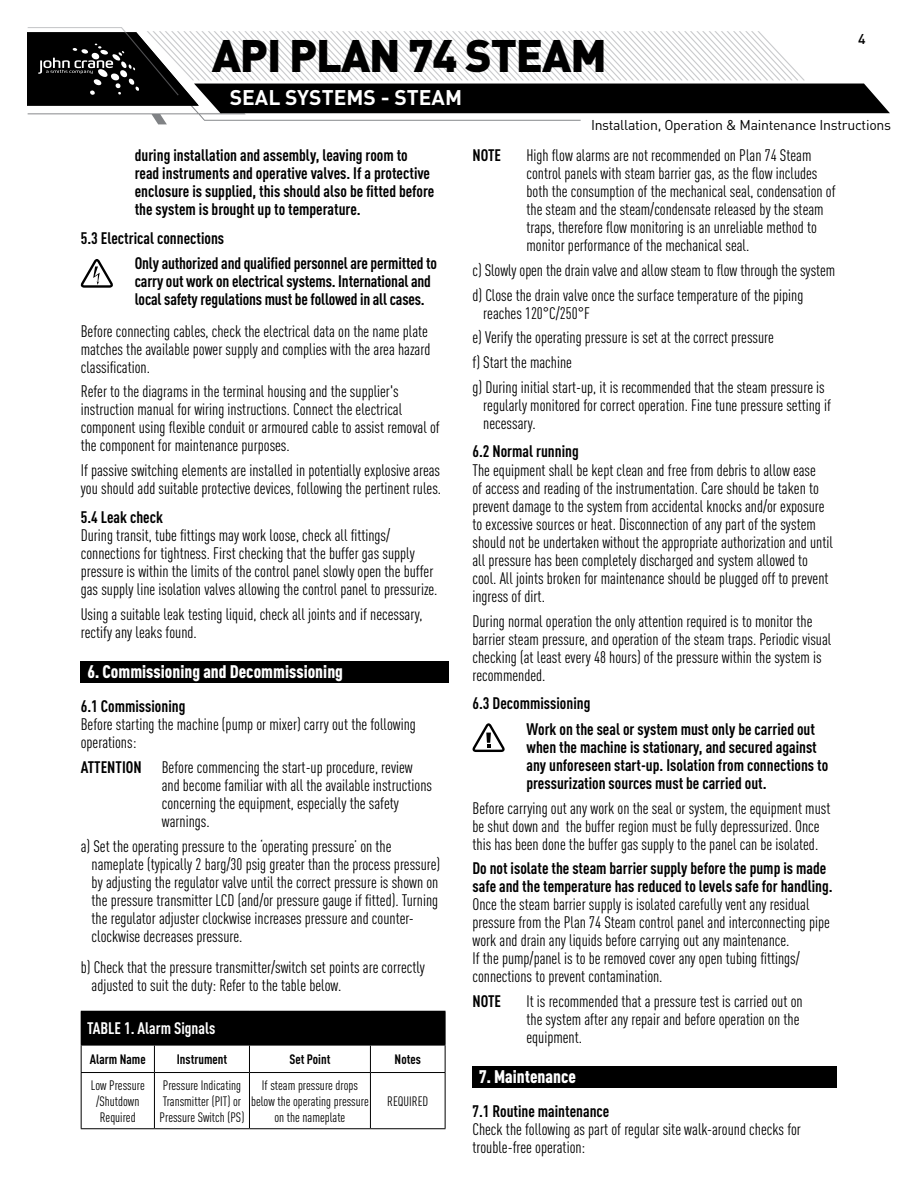
<style>
.page{position:relative;width:918px;height:1188px;background:#fff}
.page>*{position:absolute;margin:0;border:0;box-sizing:border-box;transform-origin:0 0}
.t1{font:900 45px "DIN";letter-spacing:-.025em;color:#000}
.t2{font:700 21px "DIN";color:#fff}
.t3{font:900 condensed 18px "DINOT";color:#fff}
.t4{font:condensed 16.5px/18px "DIN Pro";color:#000}
.t5{font:700 condensed 16.5px/18px "DIN Pro";color:#000}
.t6{font:700 condensed 16.5px "DIN Pro";color:#fff}
.t7{font:14.1px "DIN";letter-spacing:-.02em;color:#000}
.t8{font:500 14.1px "DIN";color:#000}
.t9{font:condensed 13.5px/16.2px "DIN Pro";color:#000;text-align:center}
.t10{font:700 condensed 13.5px "DIN Pro";color:#000}
.s1{font-weight:700}
</style>
<div class="page">
<svg style="left:27px;top:27px;width:863px;height:97px"></svg>
<svg style="left:80px;top:259px;width:33px;height:29px"></svg>
<div style="left:81px;top:661px;width:368px;height:22px;background:#000"></div>
<div style="left:81px;top:1011px;width:364px;height:34px;background:#000"></div>
<hr style="left:370px;top:1011px;width:76px;height:1px;background:#000">
<hr style="left:445px;top:1012px;width:1px;height:33px;background:#000">
<hr style="left:81px;top:1045px;width:73px;height:1px;background:#000">
<svg style="left:81px;top:1045px;width:1px;height:27px"></svg>
<hr style="left:154px;top:1045px;width:95px;height:1px;background:#000">
<svg style="left:154px;top:1045px;width:1px;height:27px"></svg>
<hr style="left:249px;top:1045px;width:121px;height:1px;background:#000">
<svg style="left:249px;top:1045px;width:1px;height:27px"></svg>
<hr style="left:370px;top:1045px;width:76px;height:1px;background:#000">
<svg style="left:370px;top:1045px;width:1px;height:27px"></svg>
<svg style="left:445px;top:1045px;width:1px;height:27px"></svg>
<hr style="left:81px;top:1072px;width:73px;height:1px;background:#000">
<hr style="left:81px;top:1073px;width:1px;height:55px;background:#000">
<hr style="left:154px;top:1072px;width:95px;height:1px;background:#000">
<hr style="left:154px;top:1073px;width:1px;height:55px;background:#000">
<hr style="left:249px;top:1072px;width:121px;height:1px;background:#000">
<hr style="left:249px;top:1073px;width:1px;height:55px;background:#000">
<hr style="left:370px;top:1072px;width:76px;height:1px;background:#000">
<hr style="left:370px;top:1073px;width:1px;height:55px;background:#000">
<hr style="left:445px;top:1073px;width:1px;height:55px;background:#000">
<hr style="left:81px;top:1128px;width:73px;height:1px;background:#000">
<hr style="left:154px;top:1128px;width:95px;height:1px;background:#000">
<hr style="left:249px;top:1128px;width:121px;height:1px;background:#000">
<hr style="left:370px;top:1128px;width:76px;height:1px;background:#000">
<svg style="left:472px;top:723px;width:33px;height:29px"></svg>
<div style="left:472px;top:1066px;width:365px;height:22px;background:#000"></div>
<h1 class="t1" style="left:212px;top:26px;width:397px">API PLAN 74 STEAM</h1>
<p class="t2" style="left:230px;top:83px;width:234px">SEAL SYSTEMS - STEAM</p>
<p class="t8" style="left:858px;top:29px;width:9px">4</p>
<p class="t5" style="left:135px;top:146px;width:301px">during installation and assembly, leaving room to read instruments and operative valves. If a protective enclosure is supplied, this should also be fitted before the system is brought up to temperature.</p>
<p class="t5" style="left:135px;top:225px;width:304px;line-height:25.5px;text-indent:-54px">5.3 Electrical connections<br>Only authorized and qualified personnel are permitted to</p>
<p class="t5" style="left:135px;top:272px;width:298px">carry out work on electrical systems. International and local safety regulations must be followed in all cases.</p>
<p class="t4" style="left:81px;top:322px;width:351px">Before connecting cables, check the electrical data on the name plate matches the available power supply and complies with the area hazard classification.</p>
<p class="t4" style="left:81px;top:382px;width:361px">Refer to the diagrams in the terminal housing and the supplier's instruction manual for wiring instructions. Connect the electrical component using flexible conduit or armoured cable to assist removal of the component for maintenance purposes.</p>
<p class="t4" style="left:81px;top:461px;width:362px">If passive switching elements are installed in potentially explosive areas you should add suitable protective devices, following the pertinent rules.</p>
<p class="t5" style="left:81px;top:508px;width:84px">5.4 Leak check</p>
<p class="t4" style="left:81px;top:526px;width:358px">During transit, tube fittings may work loose, check all fittings/ connections for tightness. First checking that the buffer gas supply pressure is within the limits of the control panel slowly open the buffer gas supply line isolation valves allowing the control panel to pressurize.</p>
<p class="t4" style="left:81px;top:605px;width:343px">Using a suitable leak testing liquid, check all joints and if necessary, rectify any leaks found.</p>
<p class="t3" style="left:88px;top:658px;width:257px">6. Commissioning and Decommissioning</p>
<p class="t5" style="left:81px;top:697px;width:106px">6.1 Commissioning</p>
<p class="t4" style="left:81px;top:715px;width:337px">Before starting the machine (pump or mixer) carry out the following operations:</p>
<p class="t4" style="left:162px;top:758px;width:272px;text-indent:-81px"><span class="s1">ATTENTION</span> Before commencing the start-up procedure, review and become familiar with all the available instructions concerning the equipment, especially the safety warnings.</p>
<p class="t4" style="left:92px;top:837px;width:350px;text-indent:-11px">a) Set the operating pressure to the ‘operating pressure’ on the nameplate (typically 2 barg/30 psig greater than the process pressure) by adjusting the regulator valve until the correct pressure is shown on the pressure transmitter LCD (and/or pressure gauge if fitted). Turning the regulator adjuster clockwise increases pressure and counter&shy;clockwise decreases pressure.</p>
<p class="t4" style="left:92px;top:958px;width:335px;text-indent:-11px">b) Check that the pressure transmitter/switch set points are correctly adjusted to suit the duty: Refer to the table below.</p>
<p class="t6" style="left:87px;top:1018px;width:130px">TABLE 1. Alarm Signals</p>
<p class="t10" style="left:90px;top:1051px;width:57px">Alarm Name</p>
<p class="t10" style="left:177px;top:1051px;width:52px">Instrument</p>
<p class="t10" style="left:289px;top:1051px;width:42px">Set Point</p>
<p class="t10" style="left:395px;top:1051px;width:28px">Notes</p>
<p class="t9" style="left:91px;top:1077px;width:55px">Low Pressure /Shutdown<br>Required</p>
<p class="t9" style="left:160px;top:1077px;width:86px;text-align:left">Pressure Indicating<br>Transmitter (PIT) or<br>Pressure Switch (PS)</p>
<p class="t9" style="left:251px;top:1077px;width:119px">If steam pressure drops below the operating pressure on the nameplate</p>
<p class="t9" style="left:387px;top:1093px;width:43px">REQUIRED</p>
<p class="t7" style="left:591px;top:117px;width:302px">Installation, Operation &amp; Maintenance Instructions</p>
<p class="t5" style="left:472px;top:146px;width:30px">NOTE</p>
<p class="t4" style="left:527px;top:146px;width:311px">High flow alarms are not recommended on Plan 74 Steam control panels with steam barrier gas, as the flow includes both the consumption of the mechanical seal, condensation of the steam and the steam/condensate released by the steam traps, therefore flow monitoring is an unreliable method to monitor performance of the mechanical seal.</p>
<p class="t4" style="left:472px;top:258px;width:364px;line-height:24.8px">c) Slowly open the drain valve and allow steam to flow through the system d) Close the drain valve once the surface temperature of the piping</p>
<p class="t4" style="left:472px;top:300px;width:354px;line-height:24.8px;text-indent:11px">reaches 120°C/250°F<br>e) Verify the operating pressure is set at the correct pressure<br>f) Start the machine<br>g) During initial start-up, it is recommended that the steam pressure is</p>
<p class="t4" style="left:483px;top:396px;width:349px">regularly monitored for correct operation. Fine tune pressure setting if necessary.</p>
<p class="t5" style="left:472px;top:442px;width:108px">6.2 Normal running</p>
<p class="t4" style="left:472px;top:461px;width:362px">The equipment shall be kept clean and free from debris to allow ease<br>of access and reading of the instrumentation. Care should be taken to prevent damage to the system from accidental knocks and/or exposure to excessive sources or heat. Disconnection of any part of the system should not be undertaken without the appropriate authorization and until all pressure has been completely discharged and system allowed to cool. All joints broken for maintenance should be plugged off to prevent ingress of dirt.</p>
<p class="t4" style="left:472px;top:612px;width:360px">During normal operation the only attention required is to monitor the barrier steam pressure, and operation of the steam traps. Periodic visual checking (at least every 48 hours) of the pressure within the system is recommended.</p>
<p class="t5" style="left:526px;top:691px;width:290px;line-height:25.5px;text-indent:-54px">6.3 Decommissioning<br>Work on the seal or system must only be carried out</p>
<p class="t5" style="left:526px;top:738px;width:303px">when the machine is stationary, and secured against any unforeseen start-up. Isolation from connections to pressurization sources must be carried out.</p>
<p class="t4" style="left:472px;top:799px;width:359px">Before carrying out any work on the seal or system, the equipment must be shut down and the buffer region must be fully depressurized. Once this has been done the buffer gas supply to the panel can be isolated.</p>
<p class="t5" style="left:472px;top:859px;width:362px">Do not isolate the steam barrier supply before the pump is made safe and the temperature has reduced to levels safe for handling.</p>
<p class="t4" style="left:472px;top:895px;width:359px">Once the steam barrier supply is isolated carefully vent any residual pressure from the Plan 74 Steam control panel and interconnecting pipe work and drain any liquids before carrying out any maintenance.<br>If the pump/panel is to be removed cover any open tubing fittings/ connections to prevent contamination.</p>
<p class="t5" style="left:472px;top:992px;width:30px">NOTE</p>
<p class="t4" style="left:526px;top:992px;width:278px">It is recommended that a pressure test is carried out on the system after any repair and before operation on the equipment.</p>
<p class="t3" style="left:479px;top:1063px;width:98px">7. Maintenance</p>
<p class="t5" style="left:472px;top:1102px;width:138px">7.1 Routine maintenance</p>
<p class="t4" style="left:472px;top:1120px;width:330px">Check the following as part of regular site walk-around checks for trouble-free operation:</p>
</div>
